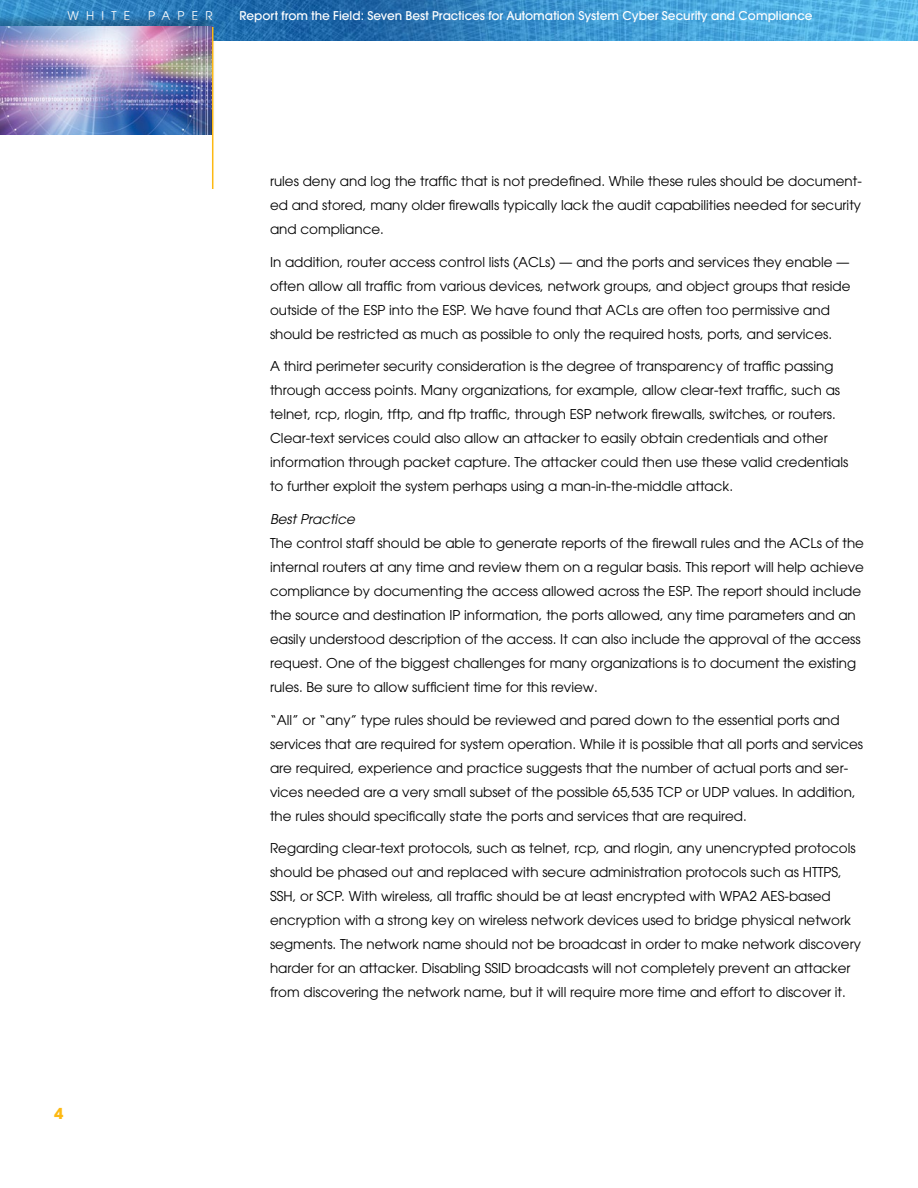
<style>
.page{position:relative;width:918px;height:1188px;background:#fff}
.page>*{position:absolute;margin:0;border:0;box-sizing:border-box;transform-origin:0 0}
.t1{font:700 15px "Avant Garde";color:#fdb913}
.t2{font:13.5px/24px "Avant Garde";color:#000}
.t3{font:italic 13.5px "Avant Garde";color:#000}
.t4{font:500 12px "Avant Garde";color:#fff}
.t5{font:12px "Avant Garde";letter-spacing:.6em;color:#fff}
</style>
<div class="page">
<img style="left:0;top:0;width:918px;height:40px">
<div style="left:0;top:14px;width:216px;height:121px;background:#000;opacity:.24"></div>
<img style="left:0;top:27px;width:212px;height:108px">
<hr style="left:212px;top:27px;width:1px;height:162px;background:#fdb913">
<p class="t5" style="left:68px;top:9px;width:64px">WHITE</p>
<p class="t5" style="left:148px;top:9px;width:66px">PAPER</p>
<p class="t4" style="left:239px;top:9px;width:575px">Report from the Field: Seven Best Practices for Automation System Cyber Security and Compliance</p>
<p class="t1" style="left:54px;top:1104px;width:11px">4</p>
<p class="t2" style="left:270px;top:169px;width:593px;text-align:justify">rules deny and log the traffic that is not predefined. While these rules should be document&shy;ed and stored, many older firewalls typically lack the audit capabilities needed for security and compliance.</p>
<p class="t2" style="left:270px;top:250px;width:582px">In addition, router access control lists (ACLs) — and the ports and services they enable — often allow all traffic from various devices, network groups, and object groups that reside outside of the ESP into the ESP. We have found that ACLs are often too permissive and should be restricted as much as possible to only the required hosts, ports, and services.</p>
<p class="t2" style="left:270px;top:354px;width:580px">A third perimeter security consideration is the degree of transparency of traffic passing through access points. Many organizations, for example, allow clear-text traffic, such as telnet, rcp, rlogin, tftp, and ftp traffic, through ESP network firewalls, switches, or routers.<br>Clear-text services could also allow an attacker to easily obtain credentials and other information through packet capture. The attacker could then use these valid credentials to further exploit the system perhaps using a man-in-the-middle attack.</p>
<p class="t3" style="left:270px;top:511px;width:86px">Best Practice</p>
<p class="t2" style="left:270px;top:531px;width:596px">The control staff should be able to generate reports of the firewall rules and the ACLs of the internal routers at any time and review them on a regular basis. This report will help achieve compliance by documenting the access allowed across the ESP. The report should include the source and destination IP information, the ports allowed, any time parameters and an easily understood description of the access. It can also include the approval of the access request. One of the biggest challenges for many organizations is to document the existing rules. Be sure to allow sufficient time for this review.</p>
<p class="t2" style="left:270px;top:708px;width:595px">“All” or “any” type rules should be reviewed and pared down to the essential ports and services that are required for system operation. While it is possible that all ports and services are required, experience and practice suggests that the number of actual ports and ser&shy;vices needed are a very small subset of the possible 65,535 TCP or UDP values. In addition, the rules should specifically state the ports and services that are required.</p>
<p class="t2" style="left:270px;top:836px;width:592px">Regarding clear-text protocols, such as telnet, rcp, and rlogin, any unencrypted protocols should be phased out and replaced with secure administration protocols such as HTTPS, SSH, or SCP. With wireless, all traffic should be at least encrypted with WPA2 AES-based encryption with a strong key on wireless network devices used to bridge physical network segments. The network name should not be broadcast in order to make network discovery harder for an attacker. Disabling SSID broadcasts will not completely prevent an attacker from discovering the network name, but it will require more time and effort to discover it.</p>
</div>
